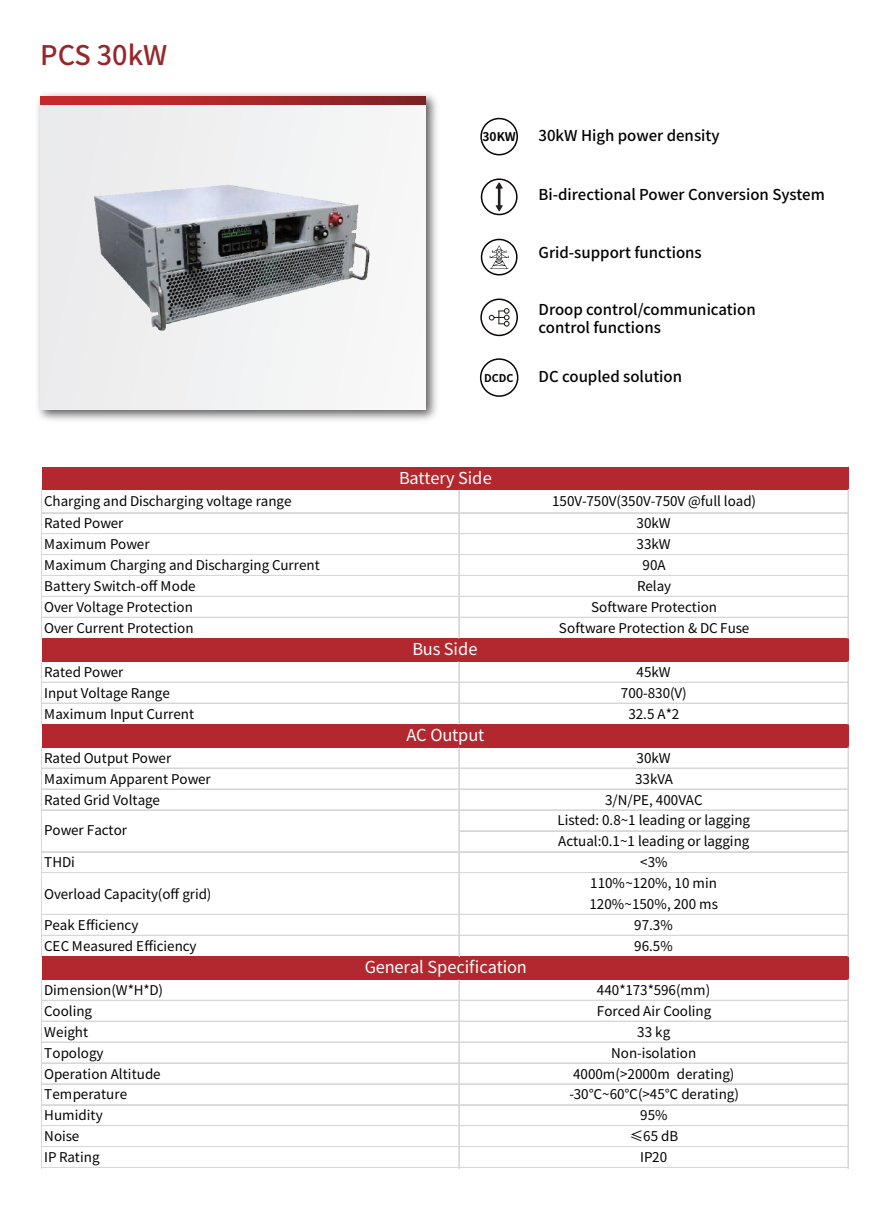
<style>
.page{position:relative;width:893px;height:1212px;background:#fff}
.page>*{position:absolute;margin:0;border:0;box-sizing:border-box;transform-origin:0 0}
.t1{font:500 27px "Source Han Sans CN";color:#97272b}
.t2{font:16.35px "Source Han Sans CN";letter-spacing:-.01em;color:#fff}
.t3{font:500 15px/18px "Source Han Sans CN";color:#030303}
.t4{font:13.5px/20.9px "Source Han Sans CN";color:#030303;text-align:center}
.t5{font:700 12px "Source Han Sans CN";color:#030303}
.t6{font:700 10.65px "Source Han Sans CN";color:#030303}
</style>
<div class="page">
<img style="left:37px;top:93px;width:400px;height:328px">
<svg style="left:40px;top:96px;width:385px;height:9px;background:#a82729"></svg>
<div style="left:40px;top:105px;width:385px;height:305px;background:#f0f1f2"></div>
<img style="left:94px;top:185px;width:276px;height:146px">
<div style="left:481px;top:178px;width:37px;height:37px;border:2px solid #070304;border-radius:50%"></div>
<svg style="left:495px;top:182px;width:8px;height:29px"></svg>
<div style="left:480px;top:118px;width:38px;height:37px;border:2px solid #080305;border-radius:50%"></div>
<div style="left:480px;top:298px;width:38px;height:38px;border:2px solid #080305;border-radius:50%"></div>
<svg style="left:489px;top:308px;width:20px;height:18px"></svg>
<div style="left:480px;top:358px;width:38px;height:39px;border:2px solid #080305;border-radius:50%"></div>
<svg style="left:480px;top:238px;width:38px;height:38px"></svg>
<div style="left:42px;top:467px;width:807px;height:23px;background:#b3282e"></div>
<div style="left:42px;top:638px;width:807px;height:24px;background:#b3282e"></div>
<div style="left:42px;top:724px;width:807px;height:24px;background:#b3282e"></div>
<div style="left:42px;top:956px;width:807px;height:24px;background:#b3282e"></div>
<hr style="left:41px;top:490px;width:1px;height:148px;background:#d7d7d8">
<hr style="left:848px;top:490px;width:1px;height:148px;background:#d7d7d8">
<hr style="left:459px;top:490px;width:1px;height:148px;background:#d7d7d8">
<hr style="left:41px;top:662px;width:1px;height:62px;background:#d7d7d8">
<hr style="left:848px;top:662px;width:1px;height:62px;background:#d7d7d8">
<hr style="left:459px;top:662px;width:1px;height:62px;background:#d7d7d8">
<hr style="left:41px;top:748px;width:1px;height:208px;background:#d7d7d8">
<hr style="left:848px;top:748px;width:1px;height:208px;background:#d7d7d8">
<hr style="left:459px;top:748px;width:1px;height:208px;background:#d7d7d8">
<hr style="left:41px;top:980px;width:1px;height:188px;background:#d7d7d8">
<hr style="left:459px;top:980px;width:1px;height:188px;background:#d7d7d8">
<hr style="left:848px;top:980px;width:1px;height:188px;background:#d7d7d8">
<hr style="left:41px;top:512px;width:808px;height:1px;background:#d7d7d8">
<hr style="left:41px;top:513px;width:808px;height:1px;background:#d7d7d8">
<hr style="left:41px;top:533px;width:808px;height:1px;background:#d7d7d8">
<hr style="left:41px;top:534px;width:808px;height:1px;background:#d7d7d8">
<hr style="left:41px;top:554px;width:808px;height:1px;background:#d7d7d8">
<hr style="left:41px;top:575px;width:808px;height:1px;background:#d7d7d8">
<hr style="left:41px;top:596px;width:808px;height:1px;background:#d7d7d8">
<hr style="left:41px;top:617px;width:808px;height:1px;background:#d7d7d8">
<hr style="left:41px;top:682px;width:808px;height:1px;background:#d7d7d8">
<hr style="left:41px;top:703px;width:808px;height:1px;background:#d7d7d8">
<hr style="left:41px;top:768px;width:808px;height:1px;background:#d7d7d8">
<hr style="left:41px;top:789px;width:808px;height:1px;background:#d7d7d8">
<hr style="left:41px;top:809px;width:808px;height:1px;background:#d7d7d8">
<hr style="left:41px;top:810px;width:808px;height:1px;background:#d7d7d8">
<hr style="left:460px;top:830px;width:389px;height:1px;background:#d7d7d8">
<hr style="left:460px;top:831px;width:389px;height:1px;background:#d7d7d8">
<hr style="left:41px;top:851px;width:808px;height:1px;background:#d7d7d8">
<hr style="left:41px;top:852px;width:808px;height:1px;background:#d7d7d8">
<hr style="left:41px;top:872px;width:808px;height:1px;background:#d7d7d8">
<hr style="left:41px;top:914px;width:808px;height:1px;background:#d7d7d8">
<hr style="left:41px;top:935px;width:808px;height:1px;background:#d7d7d8">
<hr style="left:41px;top:1000px;width:808px;height:1px;background:#d7d7d8">
<hr style="left:41px;top:1021px;width:808px;height:1px;background:#d7d7d8">
<hr style="left:41px;top:1042px;width:808px;height:1px;background:#d7d7d8">
<hr style="left:41px;top:1062px;width:808px;height:1px;background:#d7d7d8">
<hr style="left:41px;top:1063px;width:808px;height:1px;background:#d7d7d8">
<hr style="left:41px;top:1083px;width:808px;height:1px;background:#d7d7d8">
<hr style="left:41px;top:1084px;width:808px;height:1px;background:#d7d7d8">
<hr style="left:41px;top:1104px;width:808px;height:1px;background:#d7d7d8">
<hr style="left:41px;top:1105px;width:808px;height:1px;background:#d7d7d8">
<hr style="left:41px;top:1125px;width:808px;height:1px;background:#d7d7d8">
<hr style="left:41px;top:1146px;width:808px;height:1px;background:#d7d7d8">
<hr style="left:41px;top:1167px;width:808px;height:1px;background:#d7d7d8">
<h1 class="t1" style="left:40px;top:40px;width:129px">PCS 30kW</h1>
<p class="t5" style="left:483px;top:130px;width:35px">30KW</p>
<p class="t3" style="left:538px;top:127px;width:183px">30kW High power density</p>
<p class="t3" style="left:538px;top:186px;width:288px">Bi-directional Power Conversion System</p>
<p class="t3" style="left:538px;top:244px;width:165px">Grid-support functions</p>
<p class="t3" style="left:538px;top:301px;width:219px">Droop control/communication control functions</p>
<p class="t6" style="left:484px;top:372px;width:31px">DCDC</p>
<p class="t3" style="left:538px;top:367px;width:145px">DC coupled solution</p>
<p class="t2" style="left:399px;top:468px;width:94px">Battery Side</p>
<p class="t4" style="left:44px;top:491px;width:249px">Charging and Discharging voltage range</p>
<p class="t4" style="left:552px;top:491px;width:205px">150V-750V(350V-750V @full load)</p>
<p class="t4" style="left:44px;top:513px;width:81px">Rated Power</p>
<p class="t4" style="left:637px;top:513px;width:36px">30kW</p>
<p class="t4" style="left:44px;top:534px;width:107px">Maximum Power</p>
<p class="t4" style="left:637px;top:534px;width:36px">33kW</p>
<p class="t4" style="left:44px;top:555px;width:277px">Maximum Charging and Discharging Current</p>
<p class="t4" style="left:642px;top:555px;width:25px">90A</p>
<p class="t4" style="left:44px;top:576px;width:153px">Battery Switch-off Mode</p>
<p class="t4" style="left:637px;top:576px;width:35px">Relay</p>
<p class="t4" style="left:44px;top:597px;width:150px">Over Voltage Protection</p>
<p class="t4" style="left:591px;top:597px;width:128px">Software Protection</p>
<p class="t4" style="left:44px;top:618px;width:151px">Over Current Protection</p>
<p class="t4" style="left:559px;top:618px;width:192px">Software Protection &amp; DC Fuse</p>
<p class="t4" style="left:44px;top:662px;width:81px">Rated Power</p>
<p class="t4" style="left:637px;top:662px;width:36px">45kW</p>
<p class="t4" style="left:44px;top:683px;width:127px">Input Voltage Range</p>
<p class="t4" style="left:621px;top:683px;width:67px">700-830(V)</p>
<p class="t4" style="left:44px;top:704px;width:151px">Maximum Input Current</p>
<p class="t4" style="left:628px;top:704px;width:52px">32.5 A*2</p>
<p class="t4" style="left:44px;top:748px;width:128px">Rated Output Power</p>
<p class="t4" style="left:637px;top:748px;width:36px">30kW</p>
<p class="t4" style="left:44px;top:768px;width:168px">Maximum Apparent Power</p>
<p class="t4" style="left:635px;top:768px;width:40px">33kVA</p>
<p class="t4" style="left:44px;top:789px;width:117px">Rated Grid Voltage</p>
<p class="t4" style="left:557px;top:789px;width:194px">3/N/PE, 400VAC<br>Listed: 0.8~1 leading or lagging<br>Actual:0.1~1 leading or lagging</p>
<p class="t4" style="left:44px;top:852px;width:32px">THDi</p>
<p class="t4" style="left:640px;top:852px;width:29px">&lt;3%</p>
<p class="t4" style="left:44px;top:883px;width:169px">Overload Capacity(off grid)</p>
<p class="t4" style="left:589px;top:873px;width:130px;text-align:left">110%~120%, 10 min<br>120%~150%, 200 ms</p>
<p class="t4" style="left:44px;top:915px;width:96px">Peak Efficiency</p>
<p class="t4" style="left:634px;top:915px;width:40px">97.3%</p>
<p class="t4" style="left:44px;top:936px;width:154px">CEC Measured Efficiency</p>
<p class="t4" style="left:634px;top:936px;width:40px">96.5%</p>
<p class="t4" style="left:44px;top:980px;width:120px">Dimension(W*H*D)</p>
<p class="t4" style="left:597px;top:980px;width:115px">440*173*596(mm)</p>
<p class="t4" style="left:44px;top:1001px;width:49px">Cooling</p>
<p class="t4" style="left:597px;top:1001px;width:116px">Forced Air Cooling</p>
<p class="t4" style="left:44px;top:1022px;width:45px">Weight</p>
<p class="t4" style="left:637px;top:1022px;width:34px">33 kg</p>
<p class="t4" style="left:44px;top:1042px;width:61px">Topology</p>
<p class="t4" style="left:611px;top:1042px;width:87px">Non-isolation</p>
<p class="t4" style="left:44px;top:1063px;width:118px">Operation Altitude</p>
<p class="t4" style="left:573px;top:1063px;width:163px">4000m(&gt;2000m derating)</p>
<p class="t4" style="left:44px;top:1084px;width:84px">Temperature</p>
<p class="t4" style="left:569px;top:1084px;width:171px">-30℃~60℃(&gt;45℃ derating)</p>
<p class="t4" style="left:44px;top:1105px;width:60px">Humidity</p>
<p class="t4" style="left:640px;top:1105px;width:29px">95%</p>
<p class="t4" style="left:44px;top:1126px;width:37px">Noise</p>
<p class="t4" style="left:630px;top:1126px;width:50px">≤65 dB</p>
<p class="t4" style="left:44px;top:1147px;width:57px">IP Rating</p>
<p class="t4" style="left:640px;top:1147px;width:28px">IP20</p>
<p class="t2" style="left:412px;top:640px;width:67px">Bus Side</p>
<p class="t2" style="left:407px;top:726px;width:79px">AC Output</p>
<p class="t4" style="left:44px;top:820px;width:84px">Power Factor</p>
<p class="t2" style="left:365px;top:958px;width:164px">General Specification</p>
</div>
